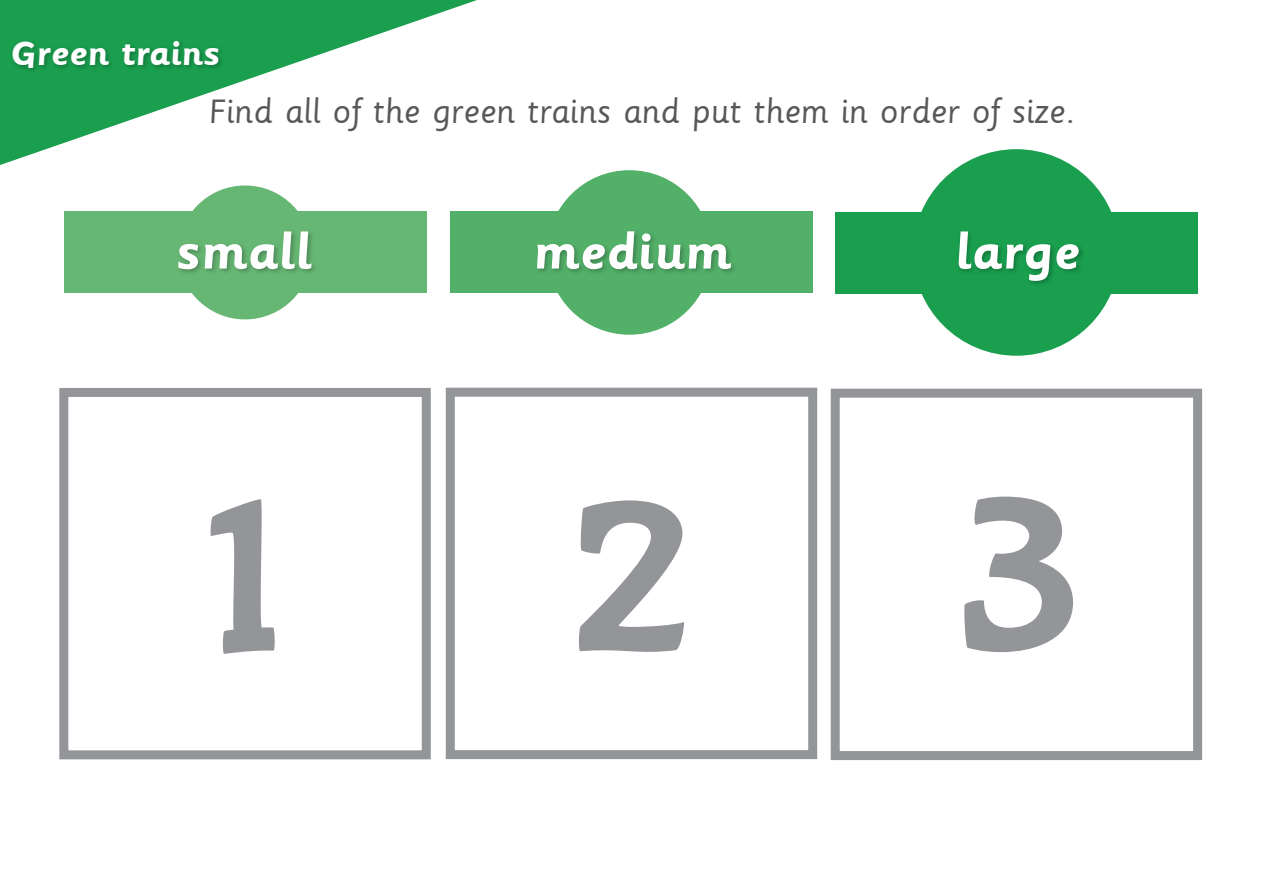
<style>
.page{position:relative;width:1263px;height:893px;background:#fff}
.page>*{position:absolute;margin:0;border:0;box-sizing:border-box;transform-origin:0 0}
.t1{font:225px "Bubblegum Sans";color:#939598}
.t2{font:700 54px "Sassoon Primary Type";color:#fff}
.t3{font:37.5px "Sassoon Primary Type";color:#57585a}
.t4{font:700 37.5px "Sassoon Primary Type";color:#fff}
</style>
<div class="page">
<div style="left:178px;top:185px;width:134px;height:134px;background:#67b774;border-radius:50%"></div>
<div style="left:547px;top:170px;width:165px;height:165px;background:#52b069;border-radius:50%"></div>
<div style="left:913px;top:149px;width:206px;height:207px;background:#1a9f4f;border-radius:50%"></div>
<div style="left:59px;top:388px;width:372px;height:371px;background:#fff;border:9px solid #939598"></div>
<div style="left:446px;top:388px;width:371px;height:371px;background:#fff;border:9px solid #939598"></div>
<div style="left:831px;top:389px;width:371px;height:371px;background:#fff;border:9px solid #939598"></div>
<div style="left:64px;top:212px;width:362px;height:81px;background:#67b774"></div>
<div style="left:450px;top:212px;width:363px;height:81px;background:#52b069"></div>
<div style="left:835px;top:212px;width:363px;height:81px;background:#1a9f4f"></div>
<img style="left:179px;top:232px;width:136px;height:41px">
<img style="left:538px;top:232px;width:196px;height:41px">
<svg style="left:0;top:0;width:477px;height:165px"></svg>
<img style="left:6px;top:30px;width:223px;height:53px">
<p class="t4" style="left:11px;top:32px;width:211px">Green trains</p>
<p class="t3" style="left:208px;top:91px;width:868px">Find all of the green trains and put them in order of size.</p>
<h2 class="t2" style="left:176px;top:222px;width:137px">small</h2>
<h2 class="t2" style="left:532px;top:222px;width:200px">medium</h2>
<h2 class="t2" style="left:954px;top:222px;width:127px">large</h2>
<h1 class="t1" style="left:206px;top:460px;width:77px">1</h1>
<h1 class="t1" style="left:572px;top:458px;width:509px">2 3</h1>
</div>
